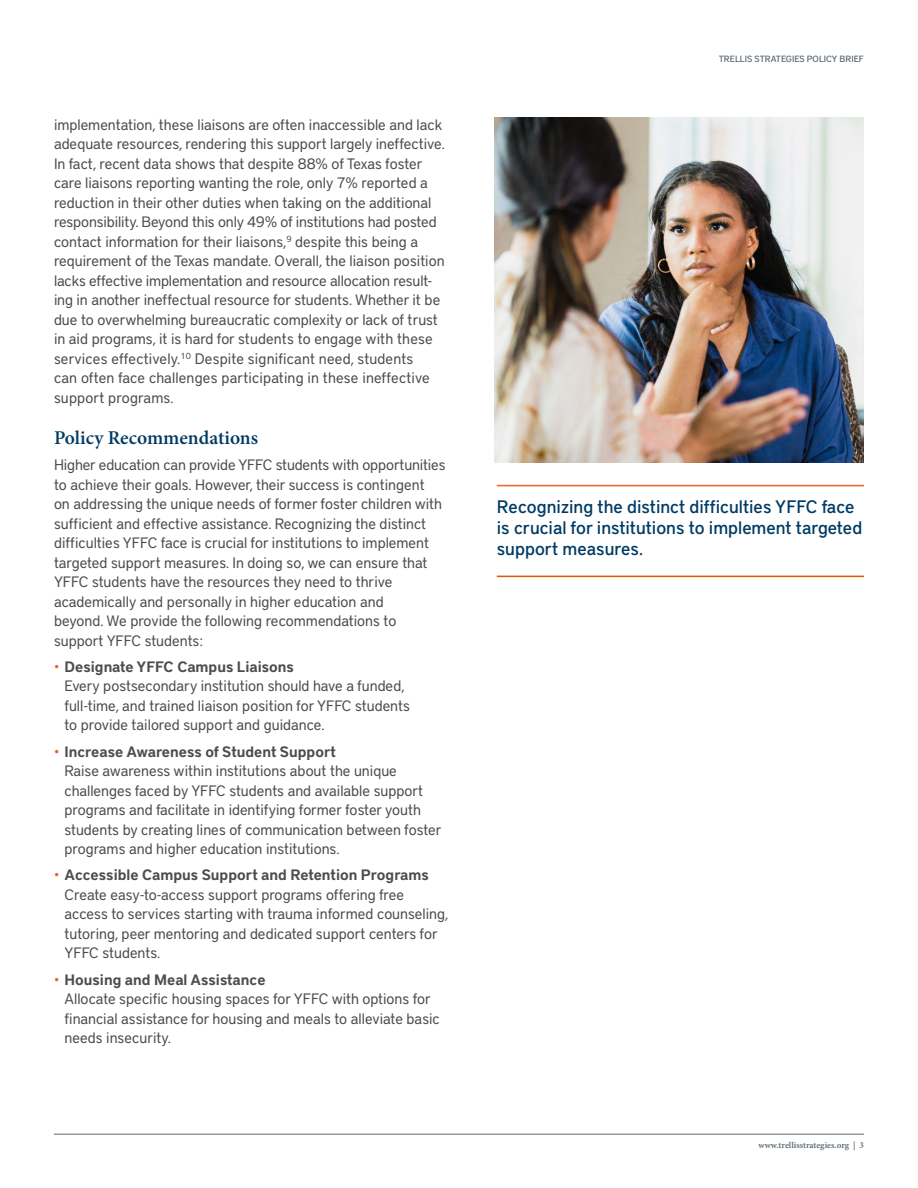
<style>
.page{position:relative;width:918px;height:1188px;background:#fff}
.page>*{position:absolute;margin:0;border:0;box-sizing:border-box;transform-origin:0 0}
.t1{font:600 19.5px "Minion Pro";color:#003b64}
.PullQuote{font:500 18px/21px "District Pro";color:#003b64}
.Body{font:15px/19.5px "District Pro";color:#4d4d4f}
.t2{font:500 9px "District Pro";color:#596670}
.t3{font:600 9px "Minion Pro";color:#596670}
.s1{font-weight:600;color:#e56236}
.s2{font-weight:600}
</style>
<div class="page">
<hr style="left:54px;top:1134px;width:810px;height:1px;background:#596670">
<hr style="left:497px;top:485px;width:367px;height:1px;background:#f26322">
<hr style="left:497px;top:576px;width:367px;height:1px;background:#e45400">
<img style="left:495px;top:118px;width:369px;height:344px">
<p class="Body" style="left:54px;top:114px;width:392px">implementation, these liaisons are often inaccessible and lack adequate resources, rendering this support largely ineffective.<br>In fact, recent data shows that despite 88% of Texas foster care liaisons reporting wanting the role, only 7% reported a reduction in their other duties when taking on the additional responsibility. Beyond this only 49% of institutions had posted contact information for their liaisons,<sup>9</sup> despite this being a requirement of the Texas mandate. Overall, the liaison position lacks effective implementation and resource allocation result&shy;ing in another ineffectual resource for students. Whether it be due to overwhelming bureaucratic complexity or lack of trust in aid programs, it is hard for students to engage with these services effectively.<sup>10</sup> Despite significant need, students<br>can often face challenges participating in these ineffective support programs.</p>
<h2 class="t1" style="left:54px;top:424px;width:206px">Policy Recommendations</h2>
<p class="Body" style="left:54px;top:454px;width:393px">Higher education can provide YFFC students with opportunities to achieve their goals. However, their success is contingent<br>on addressing the unique needs of former foster children with sufficient and effective assistance. Recognizing the distinct difficulties YFFC face is crucial for institutions to implement targeted support measures. In doing so, we can ensure that YFFC students have the resources they need to thrive academically and personally in higher education and<br>beyond. We provide the following recommendations to support YFFC students:</p>
<p class="Body" style="left:64px;top:656px;width:347px;text-indent:-10px"><span class="s1">•</span> <span class="s2">Designate YFFC Campus Liaisons<br></span>Every postsecondary institution should have a funded, full-time, and trained liaison position for YFFC students to provide tailored support and guidance.</p>
<p class="Body" style="left:64px;top:741px;width:379px;text-indent:-10px"><span class="s1">•</span> <span class="s2">Increase Awareness of Student Support<br></span>Raise awareness within institutions about the unique challenges faced by YFFC students and available support programs and facilitate in identifying former foster youth students by creating lines of communication between foster programs and higher education institutions.</p>
<p class="Body" style="left:64px;top:865px;width:385px;text-indent:-10px"><span class="s1">•</span> <span class="s2">Accessible Campus Support and Retention Programs </span>Create easy-to-access support programs offering free access to services starting with trauma informed counseling, tutoring, peer mentoring and dedicated support centers for YFFC students.</p>
<p class="Body" style="left:64px;top:969px;width:377px;text-indent:-10px"><span class="s1">•</span> <span class="s2">Housing and Meal Assistance<br></span>Allocate specific housing spaces for YFFC with options for financial assistance for housing and meals to alleviate basic needs insecurity.</p>
<p class="t2" style="left:719px;top:53px;width:147px">TRELLIS STRATEGIES POLICY BRIEF</p>
<p class="PullQuote" style="left:497px;top:496px;width:367px">Recognizing the distinct difficulties YFFC face is crucial for institutions to implement targeted support measures.</p>
<p class="t3" style="left:758px;top:1139px;width:107px">www.trellisstrategies.org | 3</p>
</div>
